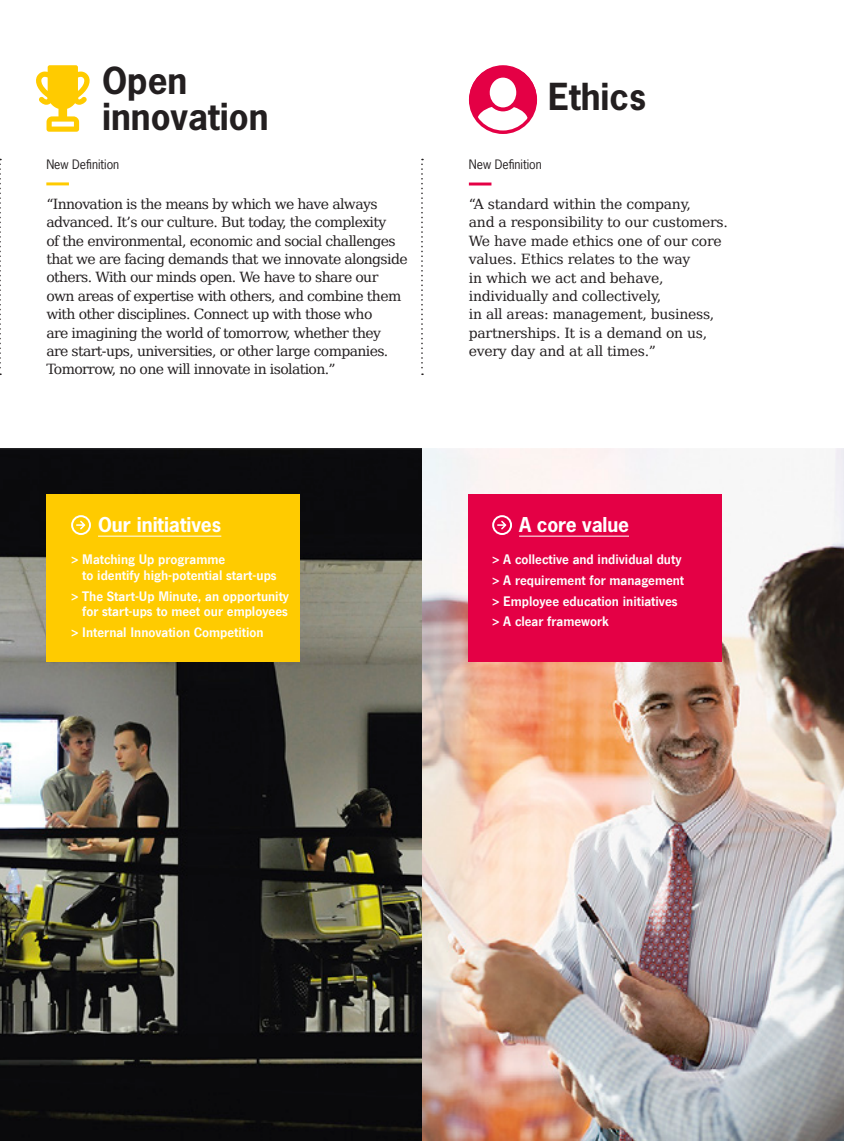
<style>
.page{position:relative;width:844px;height:1141px;background:#fff}
.page>*{position:absolute;margin:0;border:0;box-sizing:border-box;transform-origin:0 0}
.t1{font:700 35px/36.8px "News Gothic Std";color:#231f20}
.t2{font:700 19.25px "News Gothic Std";color:#fff}
.t3{font:14px/18.4px "DejaVu Serif";letter-spacing:-.045em;color:#231f20}
.t4{font:14px/18.4px "DejaVu Serif";letter-spacing:-.02em;color:#231f20}
.t5{font:700 14px/20.7px "News Gothic Comfor BYCN";color:#fff}
.t6{font:12.25px "News Gothic Std";color:#231f20}
</style>
<div class="page">
<img style="left:0;top:448px;width:843px;height:693px">
<div style="left:468px;top:495px;width:253px;height:167px;background:#e40045"></div>
<hr style="left:469px;top:183px;width:22px;height:3px;background:#e40045">
<div style="left:46px;top:495px;width:253px;height:167px;background:#ffcb00"></div>
<hr style="left:46px;top:182px;width:23px;height:3px;background:#ffcb00">
<svg style="left:36px;top:65px;width:54px;height:67px"></svg>
<svg style="left:421px;top:159px;width:2px;height:216px"></svg>
<svg style="left:0;top:159px;width:1px;height:216px"></svg>
<svg style="left:469px;top:65px;width:67px;height:56px"></svg>
<div style="left:469px;top:66px;width:68px;height:68px;border:4px solid #e40045;border-radius:50%"></div>
<hr style="left:98px;top:536px;width:123px;height:1px;background:#fff">
<div style="left:71px;top:515px;width:20px;height:20px;border:2px solid #fff;border-radius:50%"></div>
<svg style="left:76px;top:521px;width:9px;height:8px"></svg>
<hr style="left:519px;top:536px;width:109px;height:1px;background:#fff">
<div style="left:492px;top:515px;width:20px;height:20px;border:2px solid #fff;border-radius:50%"></div>
<svg style="left:497px;top:521px;width:9px;height:8px"></svg>
<h1 class="t1" style="left:102px;top:61px;width:168px">Open innovation</h1>
<p class="t6" style="left:46px;top:156px;width:74px">New Definition</p>
<p class="t3" style="left:46px;top:194px;width:363px">“Innovation is the means by which we have always advanced. It’s our culture. But today, the complexity<br>of the environmental, economic and social challenges that we are facing demands that we innovate alongside others. With our minds open. We have to share our own areas of expertise with others, and combine them with other disciplines. Connect up with those who<br>are imagining the world of tomorrow, whether they<br>are start-ups, universities, or other large companies.<br>Tomorrow, no one will innovate in isolation.”</p>
<h1 class="t1" style="left:548px;top:77px;width:99px">Ethics</h1>
<p class="t6" style="left:468px;top:156px;width:74px">New Definition</p>
<p class="t4" style="left:468px;top:194px;width:260px">“A standard within the company,<br>and a responsibility to our customers.<br>We have made ethics one of our core values. Ethics relates to the way<br>in which we act and behave, individually and collectively,<br>in all areas: management, business, partnerships. It is a demand on us, every day and at all times.”</p>
<h2 class="t2" style="left:98px;top:512px;width:125px">Our initiatives</h2>
<h2 class="t2" style="left:519px;top:512px;width:111px">A core value</h2>
<p class="t5" style="left:82px;top:551px;width:196px;line-height:15.8px;text-indent:-11px">&gt; Matching Up programme<br>to identify high-potential start-ups</p>
<p class="t5" style="left:71px;top:588px;width:219px;line-height:15.8px;text-align:right">&gt; The Start-Up Minute, an opportunity for start-ups to meet our employees</p>
<p class="t5" style="left:71px;top:622px;width:194px">&gt; Internal Innovation Competition</p>
<p class="t5" style="left:492px;top:549px;width:193px">&gt; A collective and individual duty &gt; A requirement for management &gt; Employee education initiatives &gt; A clear framework</p>
</div>
